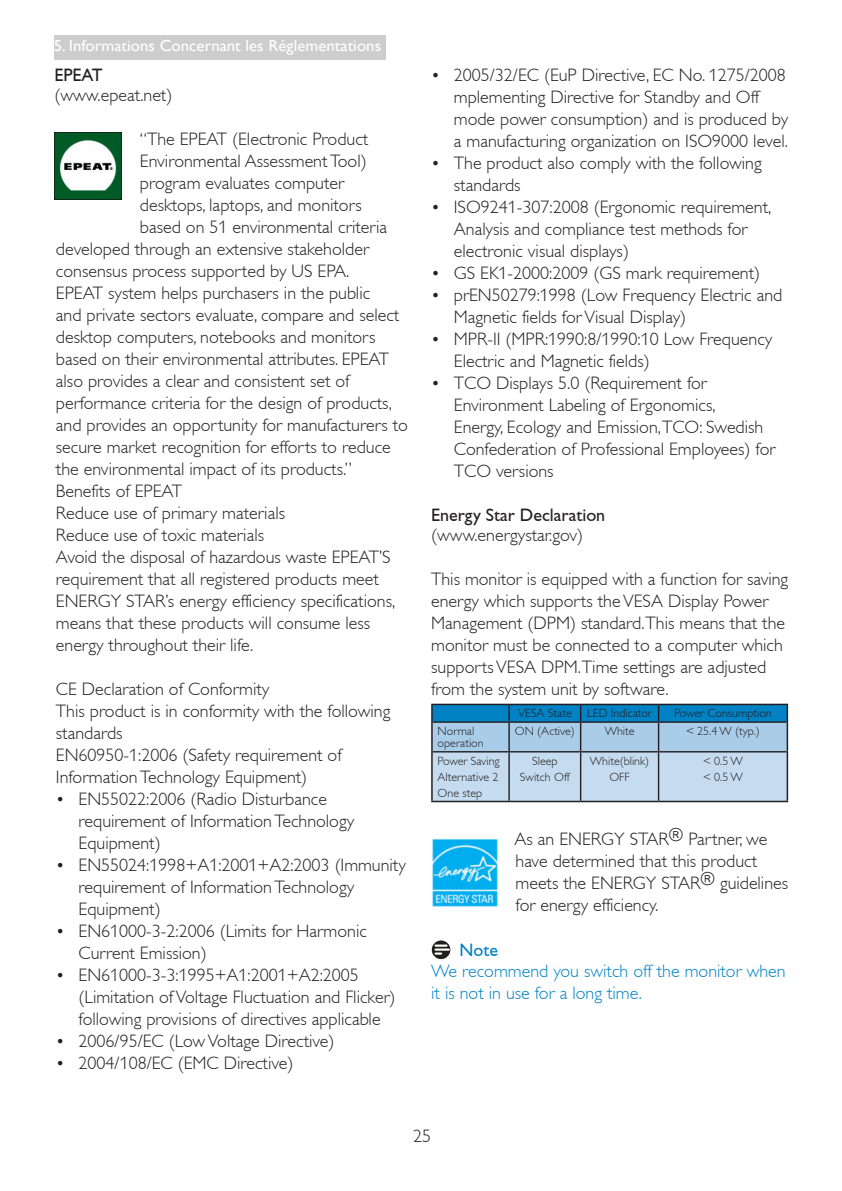
<style>
.page{position:relative;width:842px;height:1191px;background:#fff}
.page>*{position:absolute;margin:0;border:0;box-sizing:border-box;transform-origin:0 0}
.t1{font:300 18px/22px "Gill Alt One";color:#231f20}
.t2{font:300 18px/22px "Gill Alt One";color:#0082c5}
.t3{font:18px "Gill Alt One";color:#231f20}
.t4{font:18px "Gill Alt One";color:#0082c5}
.t5{font:16px "Gill Sans Alt One WGL";color:#fff;scale:1.05 1}
.t6{font:300 12px/12px "Gill Alt One";color:#231f20}
</style>
<div class="page">
<div style="left:54px;top:35px;width:332px;height:25px;background:#cdcdcd"></div>
<hr style="left:431px;top:800px;width:78px;height:2px;background:#231f20">
<hr style="left:509px;top:800px;width:72px;height:2px;background:#231f20">
<hr style="left:581px;top:800px;width:77px;height:2px;background:#231f20">
<hr style="left:658px;top:800px;width:130px;height:2px;background:#231f20">
<hr style="left:431px;top:703px;width:78px;height:2px;background:#231f20">
<hr style="left:509px;top:703px;width:72px;height:2px;background:#231f20">
<hr style="left:581px;top:703px;width:77px;height:2px;background:#231f20">
<svg style="left:431px;top:704px;width:357px;height:97px;background:#93bedb"></svg>
<hr style="left:658px;top:703px;width:130px;height:2px;background:#231f20">
<hr style="left:658px;top:721px;width:129px;height:2px;background:#231f20">
<img style="left:432px;top:838px;width:66px;height:69px">
<svg style="left:431px;top:940px;width:20px;height:19px"></svg>
<div style="left:431px;top:940px;width:20px;height:19px;border:1px solid #fff;border-radius:50%"></div>
<svg style="left:435px;top:944px;width:14px;height:10px"></svg>
<img style="left:54px;top:132px;width:68px;height:68px">
<p class="t5" style="left:54px;top:34px;width:313px">5. Informations Concernant les Réglementations</p>
<p class="t3" style="left:54px;top:65px;width:50px">EPEAT</p>
<p class="t1" style="left:54px;top:84px;width:120px">(www.epeat.net)</p>
<p class="t1" style="left:140px;top:128px;width:230px">“The EPEAT (Electronic Product</p>
<p class="t1" style="left:140px;top:150px;width:228px">Environmental Assessment Tool)</p>
<p class="t1" style="left:140px;top:172px;width:206px">program evaluates computer</p>
<p class="t1" style="left:140px;top:194px;width:223px">desktops, laptops, and monitors</p>
<p class="t1" style="left:140px;top:216px;width:249px">based on 51 environmental criteria</p>
<p class="t1" style="left:56px;top:238px;width:315px">developed through an extensive stakeholder</p>
<p class="t1" style="left:56px;top:260px;width:295px">consensus process supported by US EPA.</p>
<p class="t1" style="left:56px;top:282px;width:353px">EPEAT system helps purchasers in the public<br>and private sectors evaluate, compare and select desktop computers, notebooks and monitors based on their environmental attributes. EPEAT also provides a clear and consistent set of performance criteria for the design of products, and provides an opportunity for manufacturers to secure market recognition for efforts to reduce the environmental impact of its products.”</p>
<p class="t1" style="left:56px;top:480px;width:128px">Benefits of EPEAT</p>
<p class="t1" style="left:56px;top:502px;width:231px">Reduce use of primary materials</p>
<p class="t1" style="left:56px;top:524px;width:210px">Reduce use of toxic materials</p>
<p class="t1" style="left:56px;top:546px;width:341px">Avoid the disposal of hazardous waste EPEAT’S requirement that all registered products meet ENERGY STAR’s energy efficiency specifications, means that these products will consume less energy throughout their life.</p>
<p class="t1" style="left:56px;top:678px;width:215px">CE Declaration of Conformity</p>
<p class="t1" style="left:56px;top:700px;width:336px">This product is in conformity with the following standards</p>
<p class="t1" style="left:56px;top:744px;width:287px">EN60950-1:2006 (Safety requirement of<br>Information Technology Equipment)</p>
<p class="t1" style="left:79px;top:788px;width:277px;text-indent:-23px">• EN55022:2006 (Radio Disturbance requirement of Information Technology<br>Equipment)</p>
<p class="t1" style="left:79px;top:854px;width:329px;text-indent:-23px">• EN55024:1998+A1:2001+A2:2003 (Immunity requirement of Information Technology<br>Equipment)</p>
<p class="t1" style="left:79px;top:920px;width:290px;text-indent:-23px">• EN61000-3-2:2006 (Limits for Harmonic<br>Current Emission)</p>
<p class="t1" style="left:79px;top:964px;width:319px;text-indent:-23px">• EN61000-3-3:1995+A1:2001+A2:2005 (Limitation of Voltage Fluctuation and Flicker) following provisions of directives applicable</p>
<p class="t1" style="left:56px;top:1030px;width:280px">• 2006/95/EC (Low Voltage Directive)</p>
<p class="t1" style="left:56px;top:1052px;width:239px">• 2004/108/EC (EMC Directive)</p>
<p class="t1" style="left:454px;top:64px;width:336px;text-indent:-23px">• 2005/32/EC (EuP Directive, EC No. 1275/2008 mplementing Directive for Standby and Off mode power consumption) and is produced by a manufacturing organization on ISO9000 level.</p>
<p class="t1" style="left:454px;top:152px;width:309px;text-indent:-23px">• The product also comply with the following standards</p>
<p class="t1" style="left:454px;top:196px;width:319px;text-indent:-23px">• ISO9241-307:2008 (Ergonomic requirement,<br>Analysis and compliance test methods for electronic visual displays)</p>
<p class="t1" style="left:431px;top:262px;width:330px">• GS EK1-2000:2009 (GS mark requirement)</p>
<p class="t1" style="left:454px;top:284px;width:330px;text-indent:-23px">• prEN50279:1998 (Low Frequency Electric and<br>Magnetic fields for Visual Display)</p>
<p class="t1" style="left:454px;top:328px;width:320px;text-indent:-23px">• MPR-II (MPR:1990:8/1990:10 Low Frequency<br>Electric and Magnetic fields)</p>
<p class="t1" style="left:454px;top:372px;width:323px;text-indent:-23px">• TCO Displays 5.0 (Requirement for Environment Labeling of Ergonomics,<br>Energy, Ecology and Emission,TCO: Swedish Confederation of Professional Employees) for TCO versions</p>
<p class="t3" style="left:431px;top:505px;width:176px">Energy Star Declaration</p>
<p class="t1" style="left:431px;top:524px;width:153px">(www.energystar.gov)</p>
<p class="t1" style="left:431px;top:568px;width:358px">This monitor is equipped with a function for saving energy which supports the VESA Display Power Management (DPM) standard.This means that the monitor must be connected to a computer which supports VESA DPM.Time settings are adjusted from the system unit by software.</p>
<p class="t6" style="left:518px;top:707px;width:55px">VESA State</p>
<p class="t6" style="left:587px;top:707px;width:66px">LED Indicator</p>
<p class="t6" style="left:674px;top:707px;width:99px">Power Consumption</p>
<p class="t6" style="left:438px;top:725px;width:48px">Normal operation</p>
<p class="t6" style="left:515px;top:725px;width:62px">ON (Active)</p>
<p class="t6" style="left:605px;top:725px;width:31px">White</p>
<p class="t6" style="left:686px;top:725px;width:75px">&lt; 25.4 W (typ.)</p>
<p class="t6" style="left:438px;top:754px;width:64px">Power Saving</p>
<p class="t6" style="left:438px;top:770px;width:62px">Alternative 2</p>
<p class="t6" style="left:438px;top:786px;width:46px">One step</p>
<p class="t6" style="left:532px;top:754px;width:27px">Sleep</p>
<p class="t6" style="left:520px;top:770px;width:51px">Switch Off</p>
<p class="t6" style="left:590px;top:754px;width:61px">White(blink)</p>
<p class="t6" style="left:609px;top:770px;width:22px">OFF</p>
<p class="t6" style="left:703px;top:754px;width:41px">&lt; 0.5 W</p>
<p class="t6" style="left:703px;top:770px;width:41px">&lt; 0.5 W</p>
<p class="t1" style="left:514px;top:828px;width:275px">As an ENERGY STAR® Partner, we have determined that this product meets the ENERGY STAR® guidelines for energy efficiency.</p>
<p class="t4" style="left:459px;top:939px;width:40px">Note</p>
<p class="t2" style="left:431px;top:960px;width:356px">We recommend you switch off the monitor when it is not in use for a long time.</p>
<p class="t1" style="left:413px;top:1125px;width:19px">25</p>
</div>
